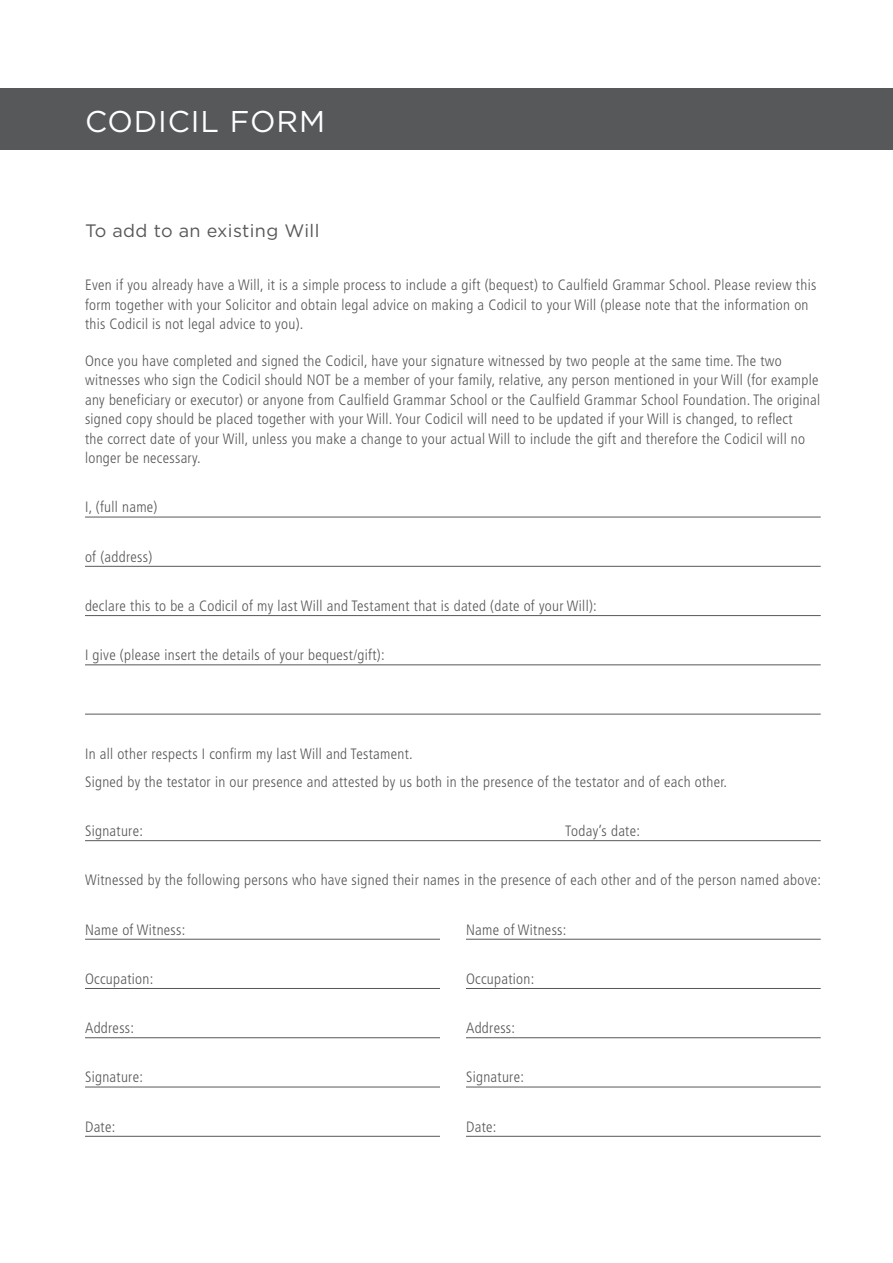
<style>
.page{position:relative;width:893px;height:1263px;background:#fff}
.page>*{position:absolute;margin:0;border:0;box-sizing:border-box;transform-origin:0 0}
.t1{font:30px "Gotham";letter-spacing:.03em;color:#fff}
.t2{font:18px "Gotham";letter-spacing:.02em;color:#57585a}
.t3{font:300 condensed 15px/19.5px "Frutiger";letter-spacing:.02em;color:#57585a}
</style>
<div class="page">
<div style="left:0;top:88px;width:893px;height:61px;background:#57585a"></div>
<hr style="left:85px;top:517px;width:736px;height:1px;background:#57585a">
<hr style="left:85px;top:566px;width:736px;height:1px;background:#57585a">
<hr style="left:85px;top:615px;width:736px;height:1px;background:#57585a">
<hr style="left:85px;top:664px;width:736px;height:1px;background:#57585a">
<hr style="left:85px;top:714px;width:736px;height:1px;background:#57585a">
<hr style="left:85px;top:840px;width:736px;height:1px;background:#57585a">
<hr style="left:85px;top:939px;width:736px;height:1px;background:#57585a">
<hr style="left:85px;top:988px;width:736px;height:1px;background:#57585a">
<hr style="left:85px;top:1037px;width:736px;height:1px;background:#57585a">
<hr style="left:85px;top:1087px;width:736px;height:1px;background:#57585a">
<hr style="left:85px;top:1136px;width:736px;height:1px;background:#57585a">
<div style="left:440px;top:914px;width:26px;height:229px;background:#fff"></div>
<h1 class="t1" style="left:85px;top:108px;width:242px">CODICIL FORM</h1>
<p class="t2" style="left:85px;top:222px;width:236px">To add to an existing Will</p>
<p class="t3" style="left:85px;top:276px;width:733px">Even if you already have a Will, it is a simple process to include a gift (bequest) to Caulfield Grammar School. Please review this form together with your Solicitor and obtain legal advice on making a Codicil to your Will (please note that the information on this Codicil is not legal advice to you).</p>
<p class="t3" style="left:85px;top:352px;width:737px">Once you have completed and signed the Codicil, have your signature witnessed by two people at the same time. The two witnesses who sign the Codicil should NOT be a member of your family, relative, any person mentioned in your Will (for example any beneficiary or executor) or anyone from Caulfield Grammar School or the Caulfield Grammar School Foundation. The original signed copy should be placed together with your Will. Your Codicil will need to be updated if your Will is changed, to reflect<br>the correct date of your Will, unless you make a change to your actual Will to include the gift and therefore the Codicil will no longer be necessary.</p>
<p class="t3" style="left:85px;top:499px;width:74px">I, (full name)</p>
<p class="t3" style="left:85px;top:548px;width:69px">of (address)</p>
<p class="t3" style="left:85px;top:597px;width:513px">declare this to be a Codicil of my last Will and Testament that is dated (date of your Will):</p>
<p class="t3" style="left:85px;top:646px;width:301px">I give (please insert the details of your bequest/gift):</p>
<p class="t3" style="left:85px;top:741px;width:644px;line-height:28px">In all other respects I confirm my last Will and Testament.<br>Signed by the testator in our presence and attested by us both in the presence of the testator and of each other.</p>
<p class="t3" style="left:85px;top:822px;width:59px">Signature:</p>
<p class="t3" style="left:565px;top:822px;width:76px">Today’s date:</p>
<p class="t3" style="left:85px;top:871px;width:738px">Witnessed by the following persons who have signed their names in the presence of each other and of the person named above:</p>
<p class="t3" style="left:85px;top:921px;width:102px">Name of Witness:</p>
<p class="t3" style="left:466px;top:921px;width:102px">Name of Witness:</p>
<p class="t3" style="left:85px;top:970px;width:70px">Occupation:</p>
<p class="t3" style="left:466px;top:970px;width:70px">Occupation:</p>
<p class="t3" style="left:85px;top:1019px;width:51px">Address:</p>
<p class="t3" style="left:466px;top:1019px;width:51px">Address:</p>
<p class="t3" style="left:85px;top:1068px;width:59px">Signature:</p>
<p class="t3" style="left:466px;top:1068px;width:59px">Signature:</p>
<p class="t3" style="left:85px;top:1118px;width:32px">Date:</p>
<p class="t3" style="left:466px;top:1118px;width:32px">Date:</p>
</div>
